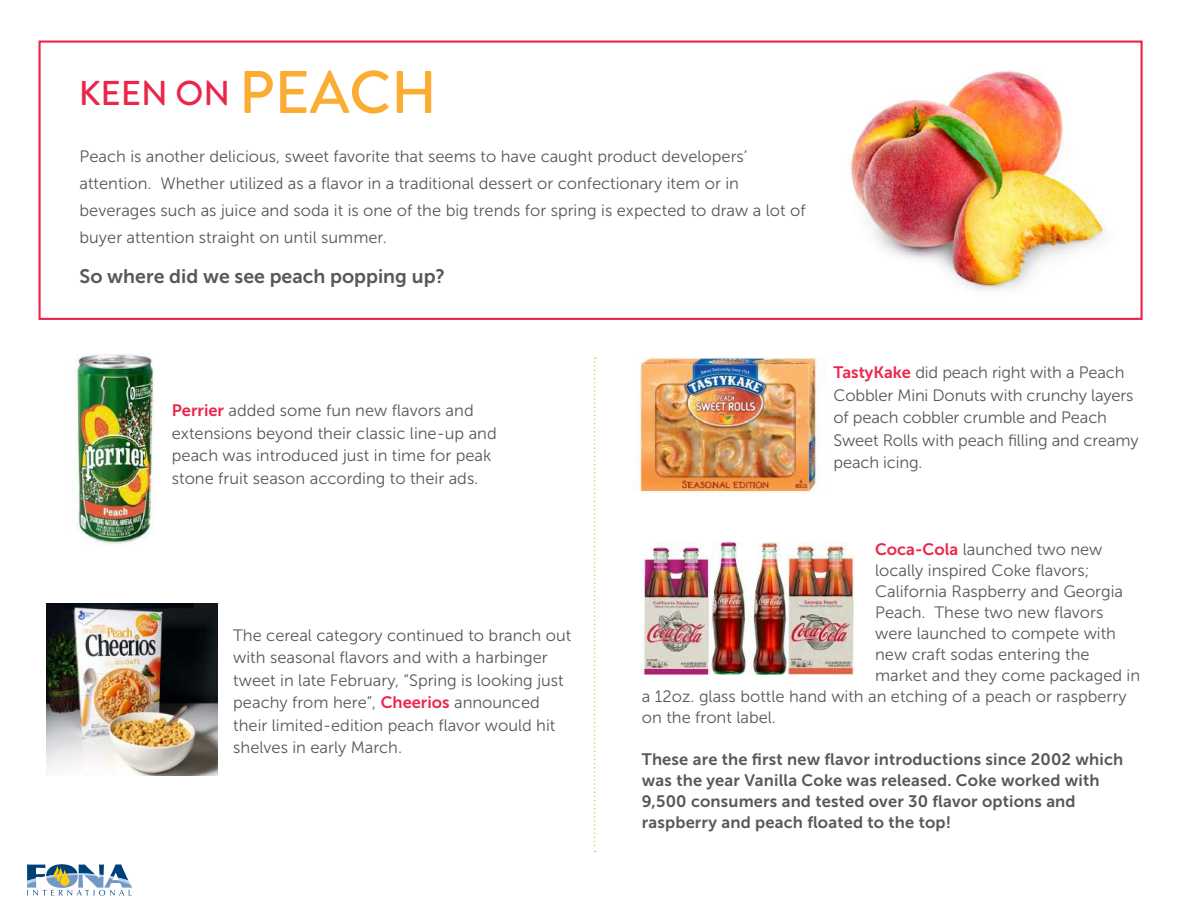
<style>
.page{position:relative;width:1188px;height:918px;background:#fff}
.page>*{position:absolute;margin:0;border:0;box-sizing:border-box;transform-origin:0 0}
.t1{font:500 34.5px "Brandon Grotesque";color:#eb264b}
.t2{font:19.5px "Museo Sans 700";color:#57585a}
.t3{font:16.5px/22.5px "Museo Sans 300";color:#57585a}
.t4{font:16.5px/21px "Museo Sans 700";letter-spacing:.01em;color:#57585a}
.s1{font-size:60px;color:#fbad33}
.s2{font-family:"Museo Sans 700";color:#eb264b}
</style>
<div class="page">
<svg style="left:27px;top:864px;width:105px;height:32px"></svg>
<img style="left:76px;top:354px;width:79px;height:190px">
<svg style="left:594px;top:358px;width:2px;height:494px"></svg>
<div style="left:38px;top:40px;width:1105px;height:280px;border:2px solid #eb264b"></div>
<img style="left:847px;top:71px;width:260px;height:220px">
<img style="left:642px;top:542px;width:213px;height:133px">
<img style="left:47px;top:604px;width:170px;height:172px">
<img style="left:633px;top:358px;width:193px;height:135px">
<h1 class="t1" style="left:79px;top:69px;width:360px">KEEN ON <span class="s1">PEACH</span></h1>
<p class="t3" style="left:80px;top:143px;width:728px;line-height:27px">Peach is another delicious, sweet favorite that seems to have caught product developers’ attention. Whether utilized as a flavor in a traditional dessert or confectionary item or in beverages such as juice and soda it is one of the big trends for spring is expected to draw a lot of buyer attention straight on until summer.</p>
<p class="t2" style="left:80px;top:266px;width:367px">So where did we see peach popping up?</p>
<p class="t3" style="left:172px;top:399px;width:326px"><span class="s2">Perrier</span> added some fun new flavors and extensions beyond their classic line-up and peach was introduced just in time for peak stone fruit season according to their ads.</p>
<p class="t3" style="left:834px;top:361px;width:307px"><span class="s2">TastyKake</span> did peach right with a Peach Cobbler Mini Donuts with crunchy layers of peach cobbler crumble and Peach Sweet Rolls with peach filling and creamy peach icing.</p>
<p class="t3" style="left:233px;top:624px;width:340px">The cereal category continued to branch out with seasonal flavors and with a harbinger tweet in late February, “Spring is looking just peachy from here”, <span class="s2">Cheerios</span> announced their limited-edition peach flavor would hit shelves in early March.</p>
<p class="t3" style="left:875px;top:538px;width:229px"><span class="s2">Coca-Cola</span> launched two new</p>
<p class="t3" style="left:875px;top:559px;width:216px">locally inspired Coke flavors;</p>
<p class="t3" style="left:875px;top:580px;width:249px">California Raspberry and Georgia</p>
<p class="t3" style="left:875px;top:601px;width:230px">Peach. These two new flavors</p>
<p class="t3" style="left:875px;top:622px;width:242px">were launched to compete with</p>
<p class="t3" style="left:875px;top:643px;width:216px">new craft sodas entering the</p>
<p class="t3" style="left:875px;top:664px;width:267px">market and they come packaged in</p>
<p class="t3" style="left:642px;top:685px;width:486px">a 12oz. glass bottle hand with an etching of a peach or raspberry</p>
<p class="t3" style="left:642px;top:706px;width:136px">on the front label.</p>
<p class="t4" style="left:642px;top:749px;width:483px">These are the first new flavor introductions since 2002 which was the year Vanilla Coke was released. Coke worked with 9,500 consumers and tested over 30 flavor options and raspberry and peach floated to the top!</p>
</div>
